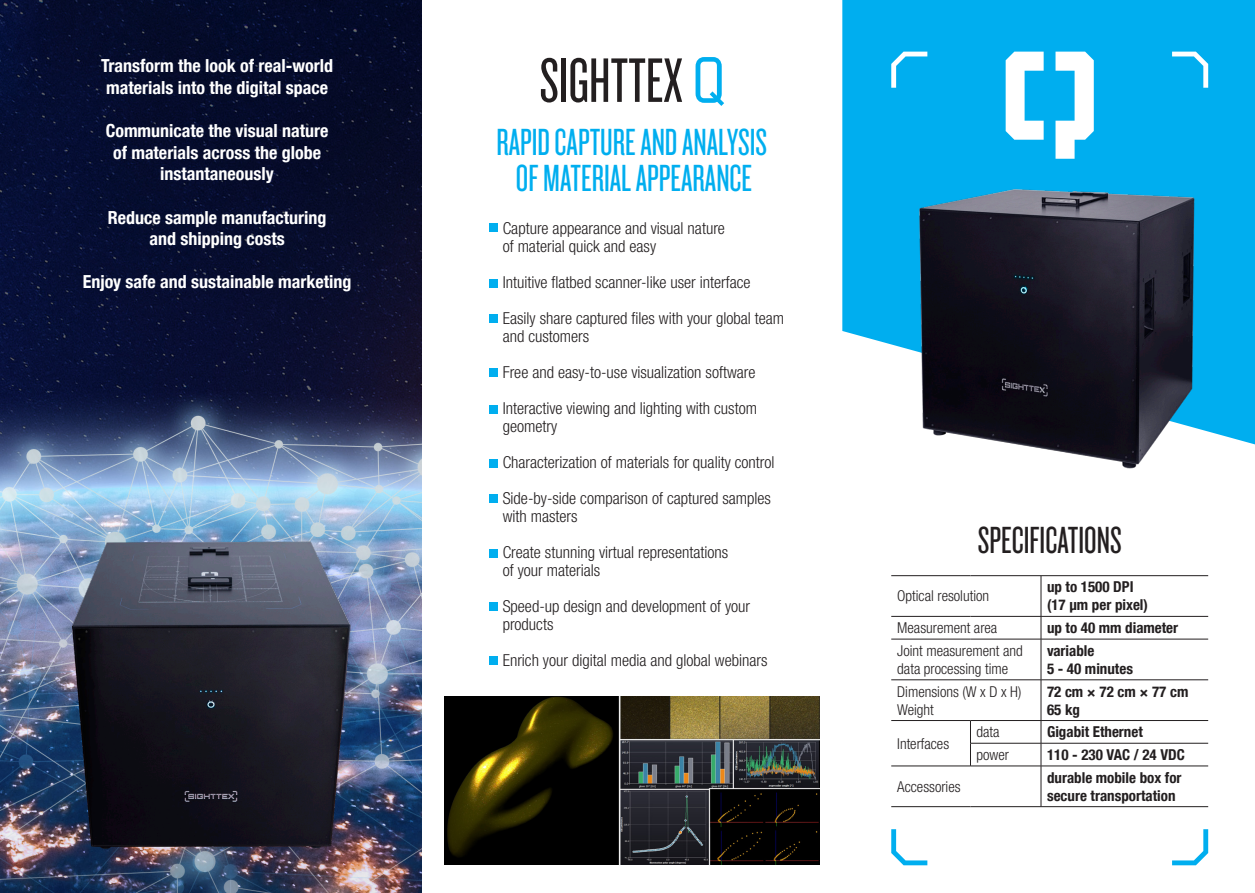
<style>
.page{position:relative;width:1255px;height:893px;background:#fff}
.page>*{position:absolute;margin:0;border:0;box-sizing:border-box;transform-origin:0 0}
.t1{font:65.25px "Knockout HTF27 Junior Bantamwt";color:#231f20}
.t2{font:39.3px "Knockout HTF27 Junior Bantamwt";color:#00aeef}
.t3{font:39.3px "Knockout HTF27 Junior Bantamwt";color:#231f20}
.t4{font:700 condensed 18px "Helvetica Neue LT Com";color:#fff}
.t5{font:300 condensed 16.5px/18px "Helvetica Neue LT Com";color:#231f20}
.t6{font:700 condensed 15px/18px "Helvetica Neue LT Com";color:#231f20}
.t7{font:300 condensed 15px/18px "Helvetica Neue LT Com";color:#231f20}
</style>
<div class="page">
<div style="left:842px;top:0;width:412px;height:444px;background:#00aeef"></div>
<img style="left:0;top:0;width:421px;height:893px">
<img style="left:18px;top:505px;width:385px;height:364px">
<img style="left:870px;top:154px;width:356px;height:315px">
<svg style="left:1005px;top:52px;width:88px;height:107px"></svg>
<svg style="left:1171px;top:52px;width:37px;height:36px"></svg>
<svg style="left:1172px;top:829px;width:36px;height:36px"></svg>
<svg style="left:891px;top:52px;width:36px;height:36px"></svg>
<svg style="left:891px;top:829px;width:36px;height:36px"></svg>
<hr style="left:1040px;top:576px;width:1px;height:40px;background:#231f20">
<hr style="left:891px;top:616px;width:79px;height:1px;background:#231f20">
<hr style="left:970px;top:616px;width:70px;height:1px;background:#231f20">
<hr style="left:1040px;top:616px;width:168px;height:1px;background:#231f20">
<svg style="left:1040px;top:617px;width:1px;height:22px"></svg>
<hr style="left:891px;top:639px;width:79px;height:1px;background:#231f20">
<hr style="left:970px;top:639px;width:70px;height:1px;background:#231f20">
<hr style="left:1040px;top:639px;width:168px;height:1px;background:#231f20">
<hr style="left:1040px;top:639px;width:1px;height:41px;background:#231f20">
<hr style="left:891px;top:679px;width:79px;height:1px;background:#231f20">
<hr style="left:970px;top:679px;width:70px;height:1px;background:#231f20">
<hr style="left:1040px;top:679px;width:168px;height:1px;background:#231f20">
<hr style="left:1040px;top:680px;width:1px;height:40px;background:#231f20">
<hr style="left:891px;top:720px;width:79px;height:1px;background:#231f20">
<hr style="left:970px;top:720px;width:70px;height:1px;background:#231f20">
<hr style="left:1040px;top:720px;width:168px;height:1px;background:#231f20">
<hr style="left:970px;top:743px;width:70px;height:1px;background:#231f20">
<svg style="left:970px;top:721px;width:1px;height:45px"></svg>
<hr style="left:1040px;top:743px;width:168px;height:1px;background:#231f20">
<svg style="left:1040px;top:721px;width:1px;height:45px"></svg>
<hr style="left:891px;top:766px;width:79px;height:1px;background:#231f20">
<hr style="left:970px;top:766px;width:70px;height:1px;background:#231f20">
<hr style="left:1040px;top:766px;width:168px;height:1px;background:#231f20">
<hr style="left:1040px;top:766px;width:1px;height:40px;background:#231f20">
<hr style="left:891px;top:575px;width:79px;height:1px;background:#231f20">
<hr style="left:970px;top:575px;width:70px;height:1px;background:#231f20">
<hr style="left:1040px;top:575px;width:168px;height:1px;background:#231f20">
<hr style="left:891px;top:806px;width:79px;height:1px;background:#231f20">
<hr style="left:970px;top:806px;width:70px;height:1px;background:#231f20">
<hr style="left:1040px;top:806px;width:168px;height:1px;background:#231f20">
<img style="left:444px;top:696px;width:375px;height:169px">
<svg style="left:695px;top:57px;width:29px;height:49px"></svg>
<div style="left:489px;top:224px;width:8px;height:8px;background:#00aeef"></div>
<div style="left:489px;top:279px;width:8px;height:9px;background:#00aeef"></div>
<div style="left:489px;top:314px;width:8px;height:9px;background:#00aeef"></div>
<div style="left:489px;top:368px;width:8px;height:9px;background:#00aeef"></div>
<div style="left:489px;top:405px;width:8px;height:9px;background:#00aeef"></div>
<div style="left:489px;top:459px;width:8px;height:9px;background:#00aeef"></div>
<div style="left:489px;top:494px;width:8px;height:8px;background:#00aeef"></div>
<div style="left:489px;top:549px;width:8px;height:9px;background:#00aeef"></div>
<div style="left:489px;top:603px;width:8px;height:8px;background:#00aeef"></div>
<div style="left:489px;top:656px;width:8px;height:8px;background:#00aeef"></div>
<p class="t4" style="left:101px;top:55px;width:233px">Transform the look of real-world</p>
<p class="t4" style="left:106px;top:77px;width:223px">materials into the digital space</p>
<p class="t4" style="left:106px;top:120px;width:224px">Communicate the visual nature</p>
<p class="t4" style="left:113px;top:142px;width:210px">of materials across the globe</p>
<p class="t4" style="left:160px;top:163px;width:115px">instantaneously</p>
<p class="t4" style="left:108px;top:206px;width:220px">Reduce sample manufacturing</p>
<p class="t4" style="left:149px;top:228px;width:137px">and shipping costs</p>
<p class="t4" style="left:83px;top:271px;width:270px">Enjoy safe and sustainable marketing</p>
<p class="t1" style="left:539px;top:46px;width:145px">SIGHTTEX</p>
<p class="t2" style="left:496px;top:122px;width:272px">RAPID CAPTURE AND ANALYSIS</p>
<p class="t2" style="left:516px;top:157px;width:238px">OF MATERIAL APPEARANCE</p>
<p class="t5" style="left:502px;top:219px;width:224px">Capture appearance and visual nature</p>
<p class="t5" style="left:502px;top:237px;width:155px">of material quick and easy</p>
<p class="t5" style="left:502px;top:273px;width:249px">Intuitive flatbed scanner-like user interface</p>
<p class="t5" style="left:502px;top:309px;width:283px">Easily share captured files with your global team and customers</p>
<p class="t5" style="left:502px;top:363px;width:254px">Free and easy-to-use visualization software</p>
<p class="t5" style="left:502px;top:399px;width:256px">Interactive viewing and lighting with custom geometry</p>
<p class="t5" style="left:502px;top:453px;width:273px">Characterization of materials for quality control</p>
<p class="t5" style="left:502px;top:489px;width:270px">Side-by-side comparison of captured samples</p>
<p class="t5" style="left:502px;top:507px;width:76px">with masters</p>
<p class="t5" style="left:502px;top:543px;width:227px">Create stunning virtual representations</p>
<p class="t5" style="left:502px;top:561px;width:99px">of your materials</p>
<p class="t5" style="left:502px;top:597px;width:249px">Speed-up design and development of your products</p>
<p class="t5" style="left:502px;top:651px;width:266px">Enrich your digital media and global webinars</p>
<p class="t3" style="left:977px;top:520px;width:145px">SPECIFICATIONS</p>
<p class="t7" style="left:897px;top:587px;width:93px">Optical resolution</p>
<p class="t6" style="left:1046px;top:578px;width:88px">up to 1500 DPI</p>
<p class="t6" style="left:1046px;top:596px;width:102px">(17 μm per pixel)</p>
<p class="t7" style="left:897px;top:619px;width:102px">Measurement area</p>
<p class="t6" style="left:1046px;top:619px;width:133px">up to 40 mm diameter</p>
<p class="t7" style="left:897px;top:641px;width:127px">Joint measurement and data processing time</p>
<p class="t6" style="left:1046px;top:641px;width:49px">variable</p>
<p class="t6" style="left:1046px;top:659px;width:87px">5 - 40 minutes</p>
<p class="t7" style="left:897px;top:682px;width:126px">Dimensions (W x D x H)<br>Weight</p>
<p class="t6" style="left:1046px;top:682px;width:143px">72 cm × 72 cm × 77 cm<br>65 kg</p>
<p class="t7" style="left:897px;top:734px;width:53px">Interfaces</p>
<p class="t7" style="left:976px;top:723px;width:25px">data</p>
<p class="t6" style="left:1046px;top:723px;width:97px">Gigabit Ethernet</p>
<p class="t7" style="left:976px;top:746px;width:34px">power</p>
<p class="t6" style="left:1046px;top:746px;width:139px">110 - 230 VAC / 24 VDC</p>
<p class="t7" style="left:897px;top:777px;width:65px">Accessories</p>
<p class="t6" style="left:1046px;top:768px;width:136px">durable mobile box for secure transportation</p>
</div>
